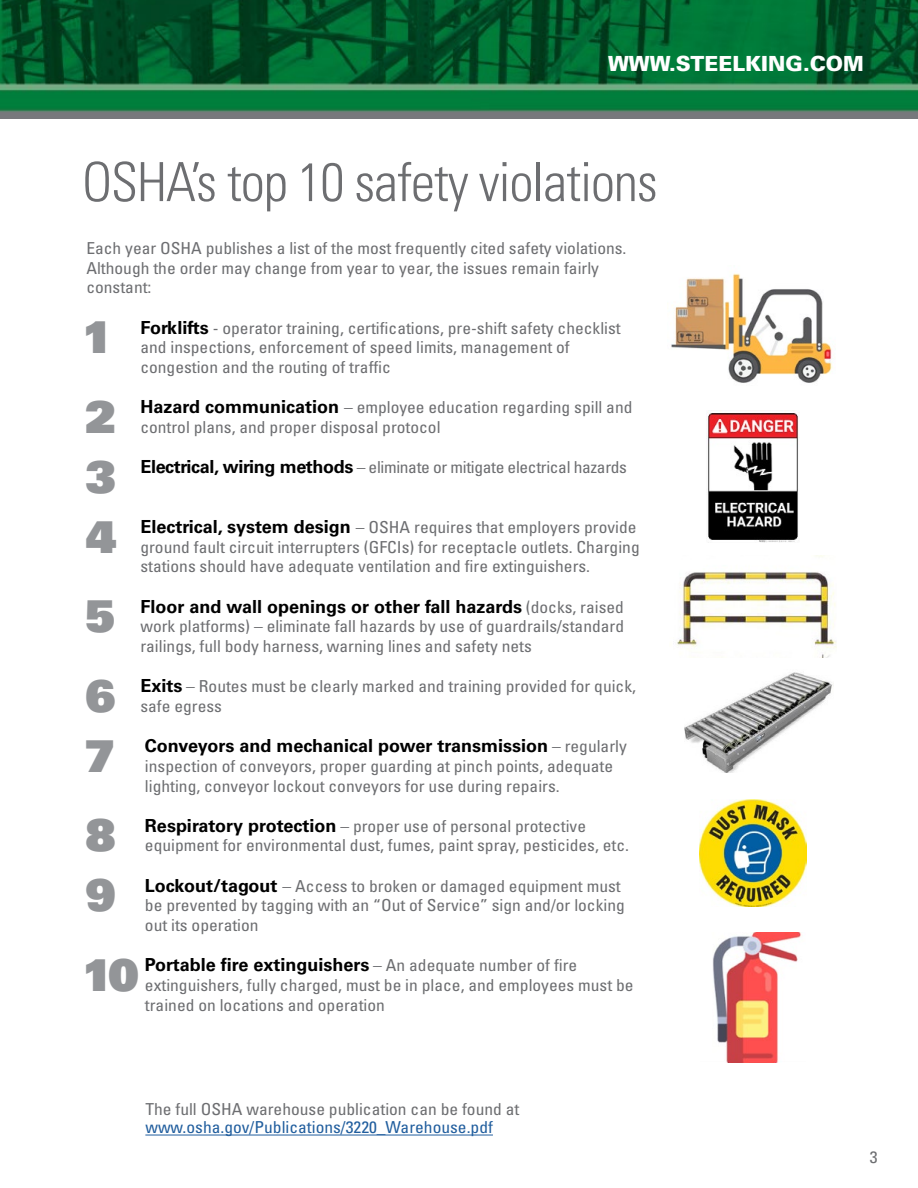
<style>
.page{position:relative;width:918px;height:1188px;background:#fff}
.page>*{position:absolute;margin:0;border:0;box-sizing:border-box;transform-origin:0 0}
.t1{font:300 condensed 54px "Univers LT Std";letter-spacing:-.02em;color:#6d6e71}
.t2{font:43.95px "Univers LT Std X Black";color:#939598}
.t3{font:900 20.85px "Univers LT Std";color:#fff}
.t4{font:700 18px "Univers LT Std";color:#000}
.t5{font:condensed 16.5px/19.8px "Univers LT Std";color:#6d6e71;scale:1.06 1}
.t6{font:condensed 16.5px "Univers LT Std";letter-spacing:-.02em;color:#6d6e71;scale:1.06 1}
.t7{font:condensed 16.5px "Univers LT Std";color:#215e9e;scale:1.06 1}
.s1{font-weight:700;font-stretch:normal;font-size:18px;color:#000}
.s2{font-weight:400;font-stretch:condensed;font-size:16.5px;color:#6d6e71}
</style>
<div class="page">
<img style="left:0;top:0;width:918px;height:118px">
<img style="left:671px;top:273px;width:162px;height:110px">
<img style="left:684px;top:672px;width:150px;height:100px">
<img style="left:699px;top:799px;width:107px;height:107px">
<img style="left:706px;top:412px;width:94px;height:130px">
<img style="left:677px;top:555px;width:160px;height:103px">
<img style="left:712px;top:932px;width:89px;height:131px">
<hr style="left:145px;top:1135px;width:348px;height:1px;background:#215e9e">
<p class="t3" style="left:608px;top:50px;width:257px">WWW.STEELKING.COM</p>
<h1 class="t1" style="left:82px;top:150px;width:577px">OSHA’s top 10 safety violations</h1>
<p class="t5" style="left:86px;top:238px;width:511px">Each year OSHA publishes a list of the most frequently cited safety violations.<br>Although the order may change from year to year, the issues remain fairly constant:</p>
<h2 class="t2" style="left:83px;top:309px;width:32px">1</h2>
<p class="t5" style="left:140px;top:318px;width:455px"><span class="s1">Forklifts</span> - operator training, certifications, pre-shift safety checklist and inspections, enforcement of speed limits, management of congestion and the routing of traffic</p>
<h2 class="t2" style="left:85px;top:388px;width:32px">2</h2>
<p class="t5" style="left:140px;top:397px;width:466px"><span class="s1">Hazard communication</span> – employee education regarding spill and control plans, and proper disposal protocol</p>
<h2 class="t2" style="left:86px;top:448px;width:32px">3</h2>
<p class="t6" style="left:140px;top:457px;width:461px"><span class="s1">Electrical, wiring methods</span> – eliminate or mitigate electrical hazards</p>
<h2 class="t2" style="left:86px;top:508px;width:32px">4</h2>
<p class="t5" style="left:140px;top:517px;width:473px"><span class="s1">Electrical, system design</span> – OSHA requires that employers provide ground fault circuit interrupters (GFCIs) for receptacle outlets. Charging stations should have adequate ventilation and fire extinguishers.</p>
<h2 class="t2" style="left:85px;top:588px;width:32px">5</h2>
<p class="t4" style="left:140px;top:596px;width:485px">Floor and wall openings or other fall hazards <span class="s2">(docks, raised</span></p>
<p class="t5" style="left:140px;top:616px;width:458px">work platforms) – eliminate fall hazards by use of guardrails/standard railings, full body harness, warning lines and safety nets</p>
<h2 class="t2" style="left:85px;top:667px;width:32px">6</h2>
<p class="t5" style="left:140px;top:676px;width:469px"><span class="s1">Exits</span> – Routes must be clearly marked and training provided for quick, safe egress</p>
<h2 class="t2" style="left:85px;top:727px;width:32px">7</h2>
<p class="t4" style="left:145px;top:735px;width:483px">Conveyors and mechanical power transmission <span class="s2">– regularly</span></p>
<p class="t5" style="left:145px;top:756px;width:443px">inspection of conveyors, proper guarding at pinch points, adequate lighting, conveyor lockout conveyors for use during repairs.</p>
<h2 class="t2" style="left:85px;top:807px;width:32px">8</h2>
<p class="t5" style="left:145px;top:816px;width:458px"><span class="s1">Respiratory protection</span> – proper use of personal protective equipment for environmental dust, fumes, paint spray, pesticides, etc.</p>
<h2 class="t2" style="left:85px;top:867px;width:32px">9</h2>
<p class="t5" style="left:145px;top:876px;width:454px"><span class="s1">Lockout/tagout</span> – Access to broken or damaged equipment must be prevented by tagging with an “Out of Service” sign and/or locking out its operation</p>
<h2 class="t2" style="left:83px;top:946px;width:58px">10</h2>
<p class="t4" style="left:145px;top:954px;width:434px">Portable fire extinguishers <span class="s2">– An adequate number of fire</span></p>
<p class="t5" style="left:145px;top:975px;width:462px">extinguishers, fully charged, must be in place, and employees must be trained on locations and operation</p>
<p class="t5" style="left:145px;top:1099px;width:354px">The full OSHA warehouse publication can be found at</p>
<p class="t7" style="left:145px;top:1117px;width:329px">www.osha.gov/Publications/3220_Warehouse.pdf</p>
<p class="t5" style="left:870px;top:1147px;width:9px">3</p>
</div>
